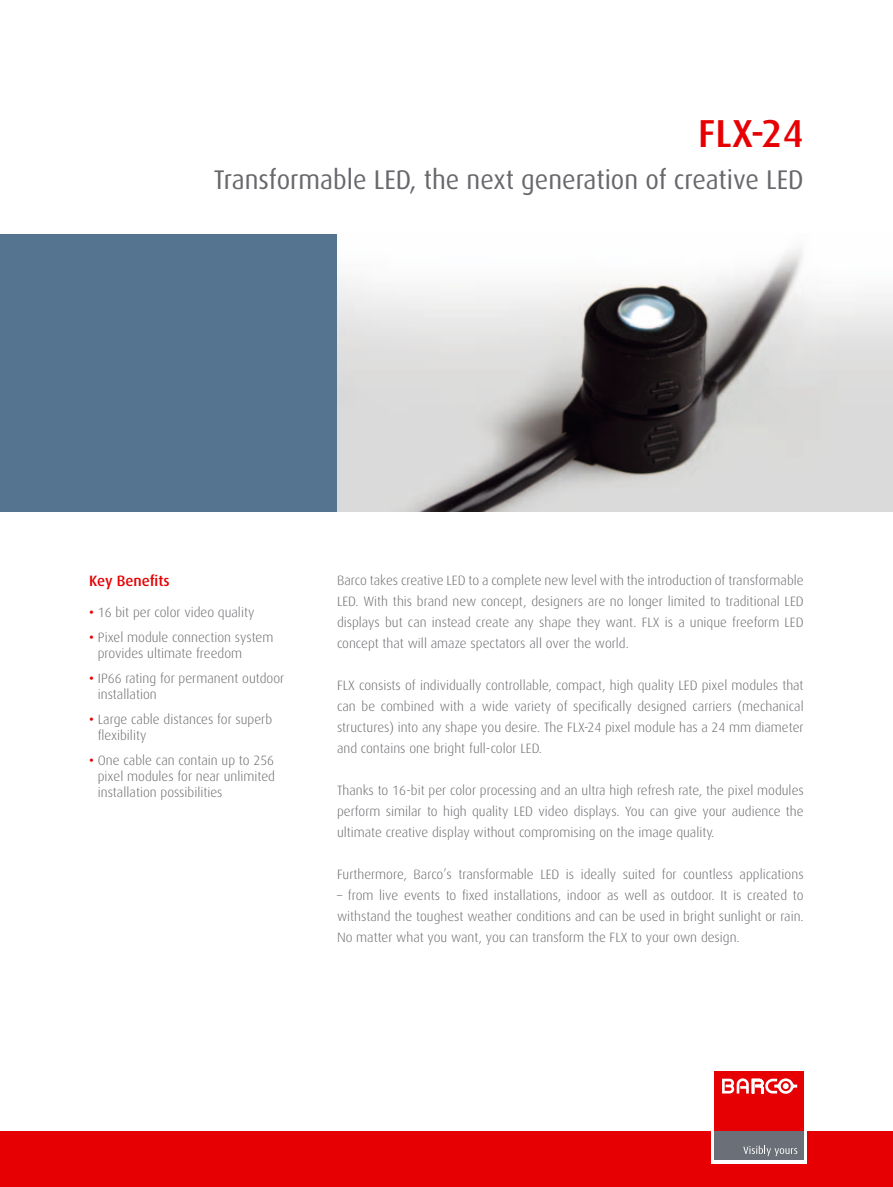
<style>
.page{position:relative;width:893px;height:1187px;background:#fff}
.page>*{position:absolute;margin:0;border:0;box-sizing:border-box;transform-origin:0 0}
.t1{font:500 39px "Dax";color:#e60004}
.t2{font:27px "Dax";color:#68676c;scale:.96 1}
.t3{font:500 15px "Dax";color:#e60004}
.t4{font:300 13.5px/21px "Dax";color:#68676c;text-align:justify}
.s1{font-weight:500;color:#e60004}
</style>
<div class="page">
<div style="left:0;top:1130px;width:893px;height:56px;background:#e60004"></div>
<div style="left:711px;top:1067px;width:96px;height:96px;background:#fff"></div>
<div style="left:714px;top:1130px;width:90px;height:30px;background:#6b7078"></div>
<div style="left:714px;top:1070px;width:90px;height:60px;background:#e60004"></div>
<svg style="left:743px;top:1145px;width:54px;height:11px"></svg>
<svg style="left:722px;top:1078px;width:75px;height:15px"></svg>
<div style="left:0;top:234px;width:337px;height:278px;background:#557490"></div>
<img style="left:337px;top:249px;width:556px;height:263px">
<h1 class="t1" style="left:698px;top:112px;width:107px">FLX-24</h1>
<h2 class="t2" style="left:214px;top:165px;width:616px">Transformable LED, the next generation of creative LED</h2>
<p class="t3" style="left:89px;top:572px;width:82px">Key Benefits</p>
<p class="t4" style="left:89px;top:602px;width:167px"><span class="s1">•</span> 16 bit per color video quality</p>
<p class="t4" style="left:98px;top:629px;width:177px;line-height:16.2px;text-indent:-9px"><span class="s1">•</span> Pixel module connection system provides ultimate freedom</p>
<p class="t4" style="left:98px;top:670px;width:188px;line-height:16.2px;text-indent:-9px"><span class="s1">•</span> IP66 rating for permanent outdoor installation</p>
<p class="t4" style="left:98px;top:711px;width:176px;line-height:16.2px;text-indent:-9px"><span class="s1">•</span> Large cable distances for superb flexibility</p>
<p class="t4" style="left:98px;top:752px;width:179px;line-height:16.2px;text-indent:-9px"><span class="s1">•</span> One cable can contain up to 256 pixel modules for near unlimited installation possibilities</p>
<p class="t4" style="left:337px;top:569px;width:468px">Barco takes creative LED to a complete new level with the introduction of transformable LED. With this brand new concept, designers are no longer limited to traditional LED displays but can instead create any shape they want. FLX is a unique freeform LED concept that will amaze spectators all over the world.</p>
<p class="t4" style="left:337px;top:674px;width:468px">FLX consists of individually controllable, compact, high quality LED pixel modules that can be combined with a wide variety of specifically designed carriers (mechanical structures) into any shape you desire. The FLX-24 pixel module has a 24 mm diameter and contains one bright full-color LED.</p>
<p class="t4" style="left:337px;top:779px;width:468px">Thanks to 16-bit per color processing and an ultra high refresh rate, the pixel modules perform similar to high quality LED video displays. You can give your audience the ultimate creative display without compromising on the image quality.</p>
<p class="t4" style="left:337px;top:864px;width:468px">Furthermore, Barco’s transformable LED is ideally suited for countless applications</p>
<p class="t4" style="left:337px;top:885px;width:468px">– from live events to fixed installations, indoor as well as outdoor. It is created to withstand the toughest weather conditions and can be used in bright sunlight or rain.<br>No matter what you want, you can transform the FLX to your own design.</p>
</div>
